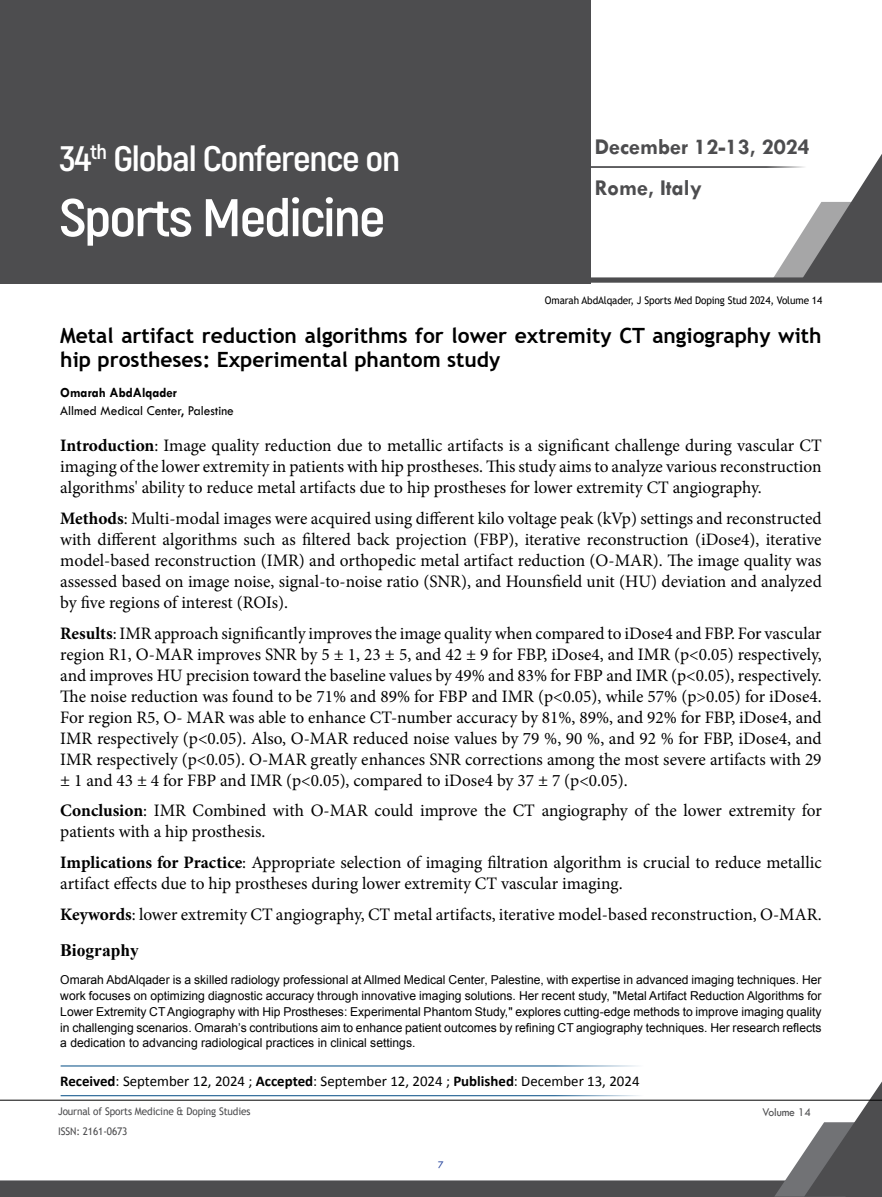
<style>
.page{position:relative;width:882px;height:1197px;background:#fff}
.page>*{position:absolute;margin:0;border:0;box-sizing:border-box;transform-origin:0 0}
.t1{font:700 52.85px "Akrobat";letter-spacing:-.03em;color:#fff;scale:1.09 1}
.t2{font:700 35.35px "Akrobat";letter-spacing:-.03em;color:#fff;scale:1.09 1}
.t3{font:700 22.75px/41.1px "Tw Cen";color:#4d4d4f}
.t4{font:700 21px/24.5px "Trebuchet MS";color:#000}
.t5{font:17.5px/21px "Minion Pro";color:#000;text-align:justify}
.t6{font:700 17.5px "Times New Roman";color:#000}
.t7{font:14.88px "Calibri";color:#000}
.t8{font:14px "Tw Cen";color:#000;scale:.95 1}
.t9{font:700 14px "Tw Cen";color:#000;scale:.95 1}
.t10{font:12.25px/15.8px "Arial";color:#000;text-align:justify}
.t11{font:12.25px "Tw Cen";letter-spacing:-.01em;color:#4d4d4f;scale:.95 1}
.t12{font:10.5px "Trebuchet MS";letter-spacing:-.01em;color:#4d4d4f;scale:.95 1}
.t13{font:10.5px "Trebuchet MS";letter-spacing:-.01em;color:#000;scale:.95 1}
.t14{font:10.5px "Tw Cen";color:#21409a;scale:.95 1}
.s1{font-weight:700}
</style>
<div class="page">
<svg style="left:0;top:1081px;width:882px;height:116px"></svg>
<hr style="left:0;top:1100px;width:882px;height:1px;background:#000">
<div style="left:0;top:0;width:590px;height:283px;background:#4d4d4f"></div>
<svg style="left:590px;top:153px;width:292px;height:130px"></svg>
<hr style="left:61px;top:1066px;width:618px;height:1px;background:#004b84">
<hr style="left:61px;top:1095px;width:618px;height:1px;background:#004b84">
<h2 class="t2" style="left:59px;top:136px;width:314px">34<sup>th</sup> Global Conference on</h2>
<h1 class="t1" style="left:59px;top:185px;width:300px">Sports Medicine</h1>
<h3 class="t3" style="left:595px;top:126px;width:217px">December 12-13, 2024<br>Rome, Italy</h3>
<p class="t13" style="left:545px;top:293px;width:293px">Omarah AbdAlqader, J Sports Med Doping Stud 2024, Volume 14</p>
<p class="t4" style="left:60px;top:323px;width:763px">Metal artifact reduction algorithms for lower extremity CT angiography with hip prostheses: Experimental phantom study</p>
<p class="t9" style="left:60px;top:384px;width:124px">Omarah AbdAlqader</p>
<p class="t8" style="left:60px;top:402px;width:184px">Allmed Medical Center, Palestine</p>
<p class="t5" style="left:60px;top:435px;width:763px"><span class="s1">Introduction</span>: Image quality reduction due to metallic artifacts is a significant challenge during vascular CT imaging of the lower extremity in patients with hip prostheses. This study aims to analyze various reconstruction algorithms' ability to reduce metal artifacts due to hip prostheses for lower extremity CT angiography.</p>
<p class="t5" style="left:60px;top:508px;width:763px"><span class="s1">Methods</span>: Multi-modal images were acquired using different kilo voltage peak (kVp) settings and reconstructed with different algorithms such as filtered back projection (FBP), iterative reconstruction (iDose4), iterative model-based reconstruction (IMR) and orthopedic metal artifact reduction (O-MAR). The image quality was assessed based on image noise, signal-to-noise ratio (SNR), and Hounsfield unit (HU) deviation and analyzed by five regions of interest (ROIs).</p>
<p class="t5" style="left:60px;top:623px;width:763px"><span class="s1">Results</span>: IMR approach significantly improves the image quality when compared to iDose4 and FBP. For vascular region R1, O-MAR improves SNR by 5 ± 1, 23 ± 5, and 42 ± 9 for FBP, iDose4, and IMR (p&lt;0.05) respectively, and improves HU precision toward the baseline values by 49% and 83% for FBP and IMR (p&lt;0.05), respectively.<br>The noise reduction was found to be 71% and 89% for FBP and IMR (p&lt;0.05), while 57% (p&gt;0.05) for iDose4.<br>For region R5, O- MAR was able to enhance CT-number accuracy by 81%, 89%, and 92% for FBP, iDose4, and IMR respectively (p&lt;0.05). Also, O-MAR reduced noise values by 79 %, 90 %, and 92 % for FBP, iDose4, and IMR respectively (p&lt;0.05). O-MAR greatly enhances SNR corrections among the most severe artifacts with 29 ± 1 and 43 ± 4 for FBP and IMR (p&lt;0.05), compared to iDose4 by 37 ± 7 (p&lt;0.05).</p>
<p class="t5" style="left:60px;top:800px;width:763px"><span class="s1">Conclusion</span>: IMR Combined with O-MAR could improve the CT angiography of the lower extremity for patients with a hip prosthesis.</p>
<p class="t5" style="left:60px;top:852px;width:763px"><span class="s1">Implications for Practice</span>: Appropriate selection of imaging filtration algorithm is crucial to reduce metallic artifact effects due to hip prostheses during lower extremity CT vascular imaging.</p>
<p class="t5" style="left:60px;top:904px;width:763px"><span class="s1">Keywords</span>: lower extremity CT angiography, CT metal artifacts, iterative model-based reconstruction, O-MAR.</p>
<p class="t6" style="left:60px;top:938px;width:80px">Biography</p>
<p class="t10" style="left:60px;top:972px;width:763px">Omarah AbdAlqader is a skilled radiology professional at Allmed Medical Center, Palestine, with expertise in advanced imaging techniques. Her work focuses on optimizing diagnostic accuracy through innovative imaging solutions. Her recent study, "Metal Artifact Reduction Algorithms for Lower Extremity CT Angiography with Hip Prostheses: Experimental Phantom Study," explores cutting-edge methods to improve imaging quality in challenging scenarios. Omarah’s contributions aim to enhance patient outcomes by refining CT angiography techniques. Her research reflects a dedication to advancing radiological practices in clinical settings.</p>
<p class="t7" style="left:60px;top:1072px;width:581px"><span class="s1">Received</span>: September 12, 2024 ; <span class="s1">Accepted</span>: September 12, 2024 ; <span class="s1">Published</span>: December 13, 2024</p>
<p class="t12" style="left:58px;top:1105px;width:204px">Journal of Sports Medicine &amp; Doping Studies</p>
<p class="t11" style="left:762px;top:1104px;width:53px">Volume 14</p>
<p class="t12" style="left:58px;top:1125px;width:75px">ISSN: 2161-0673</p>
<p class="t14" style="left:438px;top:1159px;width:7px">7</p>
</div>
